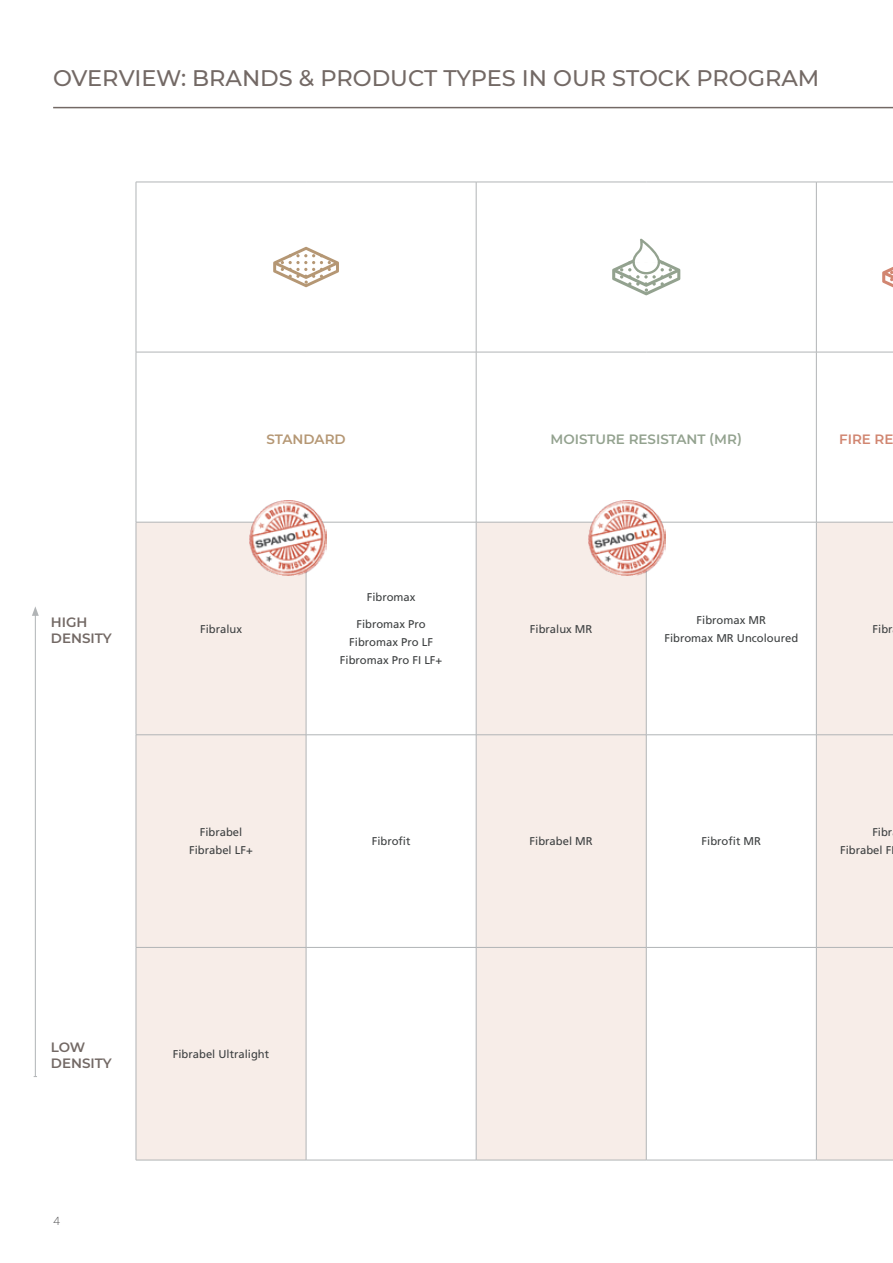
<style>
.page{position:relative;width:893px;height:1263px;background:#fff}
.page>*{position:absolute;margin:0;border:0;box-sizing:border-box;transform-origin:0 0}
.t1{font:500 22.5px "Montserrat";color:#736965}
.t2{font:600 13.5px "Montserrat";color:#93a28f}
.t3{font:600 13.5px/16.2px "Montserrat";color:#736965}
.t4{font:600 13.5px "Montserrat";color:#b59774}
.t5{font:600 13.5px "Montserrat";color:#d18671}
.t6{font:300 12px "Whitney HTF";color:#4d4d4f}
.t7{font:11.25px/18px "Frutiger LT Std";color:#3d4041;text-align:center}
</style>
<div class="page">
<div style="left:137px;top:523px;width:756px;height:637px;background:#f7ede8"></div>
<svg style="left:307px;top:523px;width:339px;height:637px"></svg>
<svg style="left:647px;top:523px;width:169px;height:637px"></svg>
<hr style="left:136px;top:182px;width:170px;height:1px;background:#b1b4b6">
<hr style="left:136px;top:182px;width:1px;height:170px;background:#b1b4b6">
<hr style="left:306px;top:182px;width:170px;height:1px;background:#b1b4b6">
<hr style="left:476px;top:182px;width:170px;height:1px;background:#b1b4b6">
<hr style="left:476px;top:182px;width:1px;height:170px;background:#b1b4b6">
<hr style="left:646px;top:182px;width:170px;height:1px;background:#b1b4b6">
<hr style="left:816px;top:182px;width:77px;height:1px;background:#b1b4b6">
<hr style="left:816px;top:182px;width:1px;height:170px;background:#b1b4b6">
<hr style="left:136px;top:352px;width:1px;height:170px;background:#b1b4b6">
<hr style="left:476px;top:352px;width:1px;height:170px;background:#b1b4b6">
<hr style="left:816px;top:352px;width:1px;height:170px;background:#b1b4b6">
<hr style="left:306px;top:734px;width:170px;height:1px;background:#b1b4b6">
<hr style="left:646px;top:734px;width:170px;height:1px;background:#b1b4b6">
<hr style="left:306px;top:947px;width:170px;height:1px;background:#b1b4b6">
<hr style="left:646px;top:947px;width:170px;height:1px;background:#b1b4b6">
<hr style="left:136px;top:352px;width:170px;height:1px;background:#b1b4b6">
<hr style="left:306px;top:352px;width:170px;height:1px;background:#b1b4b6">
<hr style="left:476px;top:352px;width:170px;height:1px;background:#b1b4b6">
<hr style="left:646px;top:352px;width:170px;height:1px;background:#b1b4b6">
<hr style="left:816px;top:352px;width:77px;height:1px;background:#b1b4b6">
<hr style="left:816px;top:734px;width:77px;height:1px;background:#b1b4b6">
<hr style="left:816px;top:947px;width:77px;height:1px;background:#b1b4b6">
<hr style="left:136px;top:734px;width:170px;height:1px;background:#b1b4b6">
<hr style="left:136px;top:947px;width:170px;height:1px;background:#b1b4b6">
<hr style="left:476px;top:734px;width:170px;height:1px;background:#b1b4b6">
<hr style="left:476px;top:947px;width:170px;height:1px;background:#b1b4b6">
<hr style="left:136px;top:522px;width:170px;height:1px;background:#b1b4b6">
<hr style="left:136px;top:522px;width:1px;height:213px;background:#b1b4b6">
<hr style="left:306px;top:522px;width:170px;height:1px;background:#b1b4b6">
<hr style="left:306px;top:522px;width:1px;height:213px;background:#b1b4b6">
<hr style="left:476px;top:522px;width:170px;height:1px;background:#b1b4b6">
<hr style="left:476px;top:522px;width:1px;height:213px;background:#b1b4b6">
<hr style="left:646px;top:522px;width:170px;height:1px;background:#b1b4b6">
<hr style="left:646px;top:522px;width:1px;height:213px;background:#b1b4b6">
<hr style="left:816px;top:522px;width:77px;height:1px;background:#b1b4b6">
<hr style="left:816px;top:522px;width:1px;height:213px;background:#b1b4b6">
<hr style="left:136px;top:735px;width:1px;height:212px;background:#b1b4b6">
<hr style="left:306px;top:735px;width:1px;height:212px;background:#b1b4b6">
<hr style="left:476px;top:735px;width:1px;height:212px;background:#b1b4b6">
<hr style="left:646px;top:735px;width:1px;height:212px;background:#b1b4b6">
<hr style="left:816px;top:735px;width:1px;height:212px;background:#b1b4b6">
<hr style="left:136px;top:947px;width:1px;height:213px;background:#b1b4b6">
<hr style="left:306px;top:947px;width:1px;height:213px;background:#b1b4b6">
<hr style="left:476px;top:947px;width:1px;height:213px;background:#b1b4b6">
<hr style="left:646px;top:947px;width:1px;height:213px;background:#b1b4b6">
<hr style="left:816px;top:947px;width:1px;height:213px;background:#b1b4b6">
<hr style="left:136px;top:1160px;width:170px;height:1px;background:#b1b4b6">
<hr style="left:306px;top:1160px;width:170px;height:1px;background:#b1b4b6">
<hr style="left:476px;top:1160px;width:170px;height:1px;background:#b1b4b6">
<hr style="left:646px;top:1160px;width:170px;height:1px;background:#b1b4b6">
<hr style="left:816px;top:1160px;width:77px;height:1px;background:#b1b4b6">
<svg style="left:273px;top:247px;width:66px;height:40px"></svg>
<svg style="left:612px;top:239px;width:68px;height:56px"></svg>
<svg style="left:882px;top:267px;width:11px;height:21px"></svg>
<img style="left:250px;top:501px;width:76px;height:74px">
<img style="left:589px;top:501px;width:76px;height:74px">
<hr style="left:35px;top:613px;width:1px;height:463px;background:#b1b4b6">
<svg style="left:32px;top:606px;width:7px;height:10px"></svg>
<hr style="left:53px;top:107px;width:840px;height:1px;background:#736965">
<h1 class="t1" style="left:53px;top:63px;width:768px">OVERVIEW: BRANDS &amp; PRODUCT TYPES IN OUR STOCK PROGRAM</h1>
<p class="t4" style="left:266px;top:429px;width:81px">STANDARD</p>
<p class="t2" style="left:550px;top:429px;width:193px">MOISTURE RESISTANT (MR)</p>
<p class="t5" style="left:839px;top:429px;width:56px">FIRE RE</p>
<p class="t3" style="left:51px;top:613px;width:62px">HIGH<br>DENSITY</p>
<p class="t7" style="left:200px;top:620px;width:43px">Fibralux</p>
<p class="t7" style="left:367px;top:589px;width:50px">Fibromax</p>
<p class="t7" style="left:340px;top:615px;width:104px">Fibromax Pro<br>Fibromax Pro LF<br>Fibromax Pro FI LF+</p>
<p class="t7" style="left:530px;top:620px;width:64px">Fibralux MR</p>
<p class="t7" style="left:664px;top:611px;width:135px">Fibromax MR<br>Fibromax MR Uncoloured</p>
<p class="t7" style="left:873px;top:620px;width:22px">Fibr</p>
<p class="t7" style="left:189px;top:823px;width:65px">Fibrabel<br>Fibrabel LF+</p>
<p class="t7" style="left:372px;top:832px;width:40px">Fibrofit</p>
<p class="t7" style="left:530px;top:832px;width:65px">Fibrabel MR</p>
<p class="t7" style="left:702px;top:832px;width:61px">Fibrofit MR</p>
<p class="t7" style="left:840px;top:823px;width:54px;text-align:right">Fibr<br>Fibrabel F</p>
<p class="t3" style="left:51px;top:1039px;width:62px">LOW<br>DENSITY</p>
<p class="t7" style="left:173px;top:1045px;width:98px">Fibrabel Ultralight</p>
<p class="t6" style="left:53px;top:1214px;width:9px">4</p>
</div>
